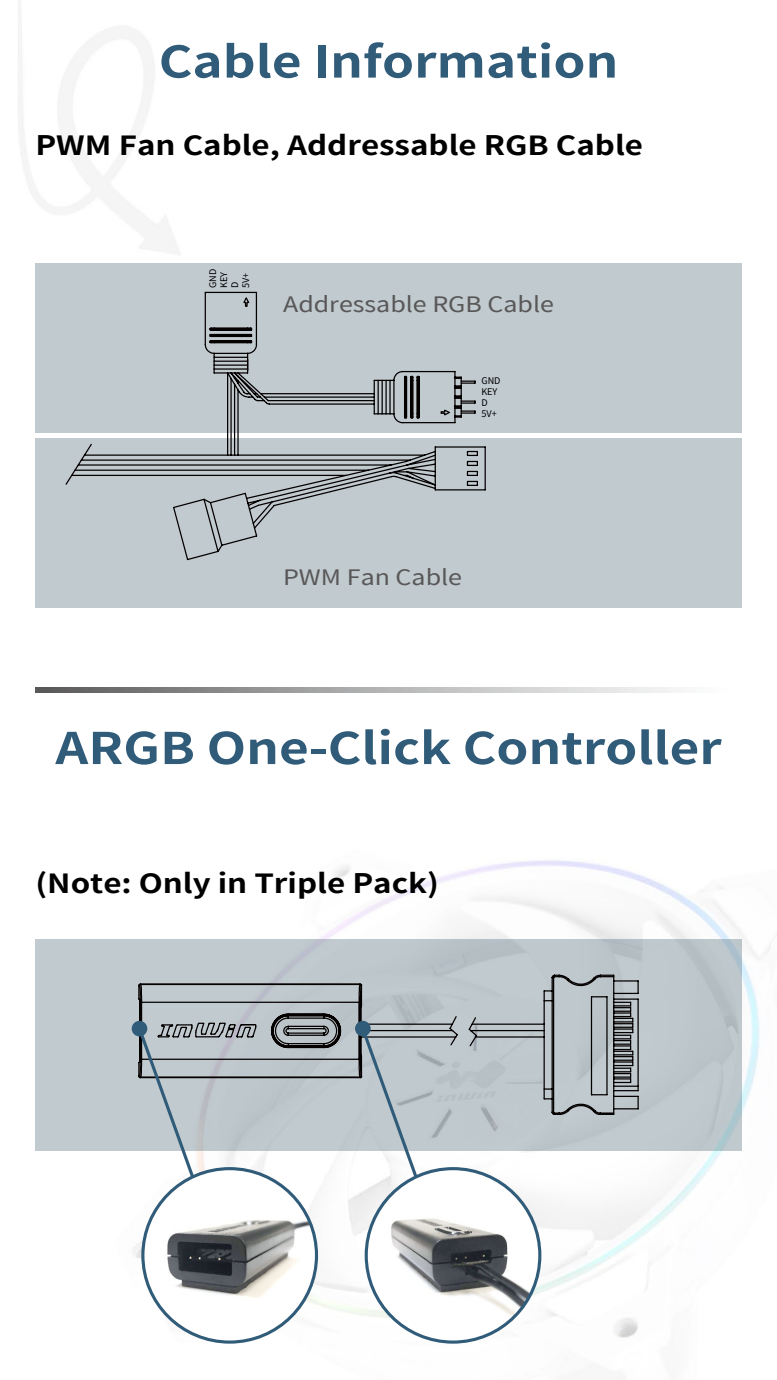
<style>
.page{position:relative;width:777px;height:1380px;background:#fff}
.page>*{position:absolute;margin:0;border:0;box-sizing:border-box;transform-origin:0 0}
.t1{font:700 43.56px "Taipei Sans TC Beta";color:#305b79;scale:1.18 1}
.t2{font:700 26.56px "Taipei Sans TC Beta";color:#000;scale:1.18 1}
.t3{font:21.25px "Taipei Sans TC Beta";color:#595757;scale:1.18 1}
.t4{font:9.12px/10.9px "Taipei Sans TC Beta";color:#000}
</style>
<div class="page">
<img style="left:18px;top:7px;width:753px;height:1337px">
<div style="left:35px;top:263px;width:706px;height:169px;background:#c0cacf"></div>
<div style="left:35px;top:438px;width:706px;height:170px;background:#c0cacf"></div>
<div style="left:35px;top:939px;width:706px;height:212px;background:#c0c9cf"></div>
<svg style="left:64px;top:291px;width:422px;height:270px"></svg>
<svg style="left:461px;top:381px;width:14px;height:3px"></svg>
<svg style="left:461px;top:401px;width:14px;height:3px"></svg>
<svg style="left:461px;top:410px;width:14px;height:4px"></svg>
<svg style="left:271px;top:974px;width:368px;height:142px"></svg>
<svg style="left:35px;top:688px;width:736px;height:4px"></svg>
<div style="left:132px;top:1021px;width:15px;height:15px;background:#305b79;border-radius:50%"></div>
<img style="left:143px;top:1169px;width:173px;height:173px;border-radius:87px">
<svg style="left:135px;top:983px;width:284px;height:197px"></svg>
<img style="left:366px;top:1169px;width:173px;height:173px;border-radius:87px">
<h1 class="t1" style="left:159px;top:37px;width:391px">Cable Information</h1>
<p class="t2" style="left:35px;top:131px;width:516px">PWM Fan Cable, Addressable RGB Cable</p>
<p class="t4" style="left:207px;top:288px;width:21px;rotate:-90deg">GND<br>KEY<br>D<br>5V+</p>
<p class="t3" style="left:283px;top:293px;width:231px">Addressable RGB Cable</p>
<p class="t4" style="left:481px;top:375px;width:21px">GND<br>KEY<br>D<br>5V+</p>
<p class="t3" style="left:283px;top:565px;width:153px">PWM Fan Cable</p>
<h1 class="t1" style="left:55px;top:724px;width:566px">ARGB One-Click Controller</h1>
<p class="t2" style="left:35px;top:869px;width:343px">(Note: Only in Triple Pack)</p>
</div>
